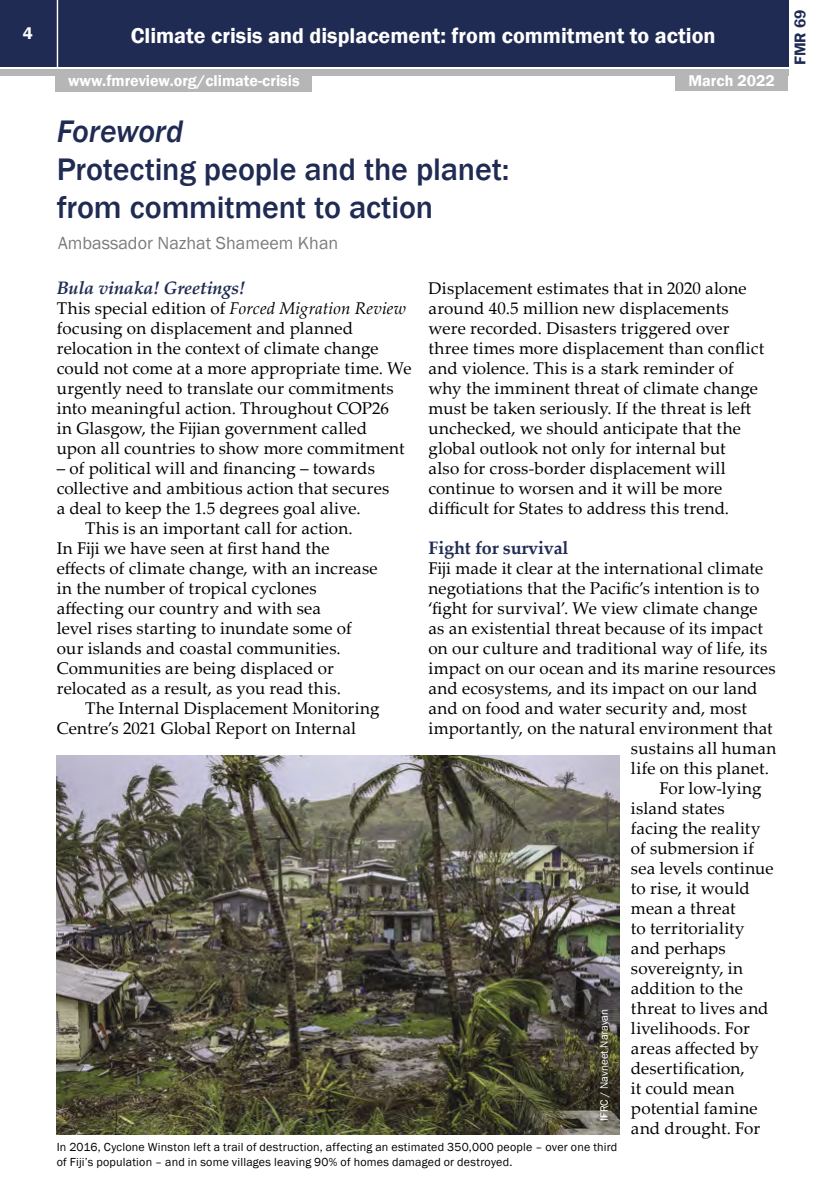
<style>
.page{position:relative;width:840px;height:1191px;background:#fff}
.page>*{position:absolute;margin:0;border:0;box-sizing:border-box;transform-origin:0 0}
.t1{font:500 32px/38px "Franklin Gothic";letter-spacing:-.005em;color:#202b53}
.t2{font:italic 500 32px "Franklin Gothic";letter-spacing:-.005em;color:#202b53}
.t3{font:600 22px "Franklin Gothic";color:#fff}
.t4{font:18px "Franklin Gothic";color:#7c7c7c}
.t5{font:italic 700 18px "Palatino Linotype";letter-spacing:-.01em;color:#202b53}
.t6{font:700 18px "Palatino Linotype";letter-spacing:-.01em;color:#202b53}
.t7{font:17px/20px "Palatino Linotype";letter-spacing:.01em;color:#000}
.t8{font:600 17px "Franklin Gothic";color:#fff}
.t9{font:600 16px "Franklin Gothic";color:#fff}
.t10{font:600 16px "Franklin Gothic";color:#202b53}
.t11{font:12px/14.4px "Franklin Gothic";letter-spacing:.02em;color:#000}
.t12{font:11px "Franklin Gothic";color:#fff}
.s1{font-style:italic}
</style>
<div class="page">
<div style="left:0;top:0;width:787px;height:66px;background:#202b53"></div>
<div style="left:0;top:69px;width:787px;height:6px;background:#b6b6b6"></div>
<hr style="left:57px;top:0;width:1px;height:67px;background:#fff">
<div style="left:675px;top:73px;width:112px;height:18px;background:#b6b6b6"></div>
<div style="left:55px;top:74px;width:257px;height:18px;background:#b6b6b6"></div>
<img style="left:57px;top:755px;width:562px;height:379px">
<p class="t8" style="left:23px;top:23px;width:11px">4</p>
<p class="t3" style="left:131px;top:22px;width:586px">Climate crisis and displacement: from commitment to action</p>
<p class="t9" style="left:68px;top:71px;width:233px">www.fmreview.org/climate-crisis</p>
<p class="t9" style="left:688px;top:71px;width:88px">March 2022</p>
<h1 class="t2" style="left:57px;top:111px;width:128px">Foreword</h1>
<h1 class="t1" style="left:57px;top:150px;width:454px">Protecting people and the planet: from commitment to action</h1>
<p class="t4" style="left:58px;top:232px;width:281px">Ambassador Nazhat Shameem Khan</p>
<p class="t5" style="left:57px;top:275px;width:190px">Bula vinaka! Greetings!</p>
<p class="t7" style="left:57px;top:297px;width:356px">This special edition of <span class="s1">Forced Migration Review </span>focusing on displacement and planned relocation in the context of climate change could not come at a more appropriate time. We urgently need to translate our commitments into meaningful action. Throughout COP26<br>in Glasgow, the Fijian government called<br>upon all countries to show more commitment</p>
<p class="t7" style="left:57px;top:457px;width:319px">– of political will and financing – towards</p>
<p class="t7" style="left:57px;top:477px;width:334px">collective and ambitious action that secures</p>
<p class="t7" style="left:57px;top:497px;width:305px">a deal to keep the 1.5 degrees goal alive.</p>
<p class="t7" style="left:85px;top:517px;width:269px">This is an important call for action.</p>
<p class="t7" style="left:57px;top:537px;width:274px">In Fiji we have seen at first hand the</p>
<p class="t7" style="left:57px;top:557px;width:322px">effects of climate change, with an increase</p>
<p class="t7" style="left:57px;top:577px;width:261px">in the number of tropical cyclones</p>
<p class="t7" style="left:57px;top:597px;width:265px">affecting our country and with sea</p>
<p class="t7" style="left:57px;top:617px;width:296px">level rises starting to inundate some of</p>
<p class="t7" style="left:57px;top:637px;width:285px">our islands and coastal communities.</p>
<p class="t7" style="left:57px;top:657px;width:278px">Communities are being displaced or</p>
<p class="t7" style="left:57px;top:677px;width:285px">relocated as a result, as you read this.</p>
<p class="t7" style="left:85px;top:697px;width:296px">The Internal Displacement Monitoring</p>
<p class="t7" style="left:57px;top:717px;width:301px">Centre’s 2021 Global Report on Internal</p>
<p class="t7" style="left:428px;top:277px;width:337px">Displacement estimates that in 2020 alone around 40.5 million new displacements were recorded. Disasters triggered over three times more displacement than conflict and violence. This is a stark reminder of why the imminent threat of climate change must be taken seriously. If the threat is left unchecked, we should anticipate that the global outlook not only for internal but<br>also for cross-border displacement will continue to worsen and it will be more difficult for States to address this trend.</p>
<p class="t6" style="left:428px;top:535px;width:141px">Fight for survival</p>
<p class="t7" style="left:428px;top:557px;width:336px">Fiji made it clear at the international climate</p>
<p class="t7" style="left:428px;top:577px;width:332px">negotiations that the Pacific’s intention is to</p>
<p class="t7" style="left:428px;top:597px;width:330px">‘fight for survival’. We view climate change</p>
<p class="t7" style="left:428px;top:617px;width:336px">as an existential threat because of its impact</p>
<p class="t7" style="left:428px;top:637px;width:340px">on our culture and traditional way of life, its</p>
<p class="t7" style="left:428px;top:657px;width:348px">impact on our ocean and its marine resources</p>
<p class="t7" style="left:428px;top:677px;width:330px">and ecosystems, and its impact on our land</p>
<p class="t7" style="left:428px;top:697px;width:320px">and on food and water security and, most</p>
<p class="t7" style="left:428px;top:717px;width:345px">importantly, on the natural environment that</p>
<p class="t7" style="left:630px;top:737px;width:147px">sustains all human</p>
<p class="t7" style="left:630px;top:757px;width:139px">life on this planet.</p>
<p class="t7" style="left:659px;top:777px;width:104px">For low-lying</p>
<p class="t7" style="left:630px;top:797px;width:95px">island states</p>
<p class="t7" style="left:630px;top:817px;width:131px">facing the reality</p>
<p class="t7" style="left:630px;top:837px;width:125px">of submersion if</p>
<p class="t7" style="left:630px;top:857px;width:144px">sea levels continue</p>
<p class="t7" style="left:630px;top:877px;width:120px">to rise, it would</p>
<p class="t7" style="left:630px;top:897px;width:106px">mean a threat</p>
<p class="t7" style="left:630px;top:917px;width:115px">to territoriality</p>
<p class="t7" style="left:630px;top:937px;width:96px">and perhaps</p>
<p class="t7" style="left:630px;top:957px;width:114px">sovereignty, in</p>
<p class="t7" style="left:630px;top:977px;width:113px">addition to the</p>
<p class="t7" style="left:630px;top:997px;width:139px">threat to lives and</p>
<p class="t7" style="left:630px;top:1017px;width:120px">livelihoods. For</p>
<p class="t7" style="left:630px;top:1037px;width:129px">areas affected by</p>
<p class="t7" style="left:630px;top:1057px;width:115px">desertification,</p>
<p class="t7" style="left:630px;top:1077px;width:105px">it could mean</p>
<p class="t7" style="left:630px;top:1097px;width:128px">potential famine</p>
<p class="t7" style="left:630px;top:1117px;width:131px">and drought. For</p>
<p class="t11" style="left:57px;top:1140px;width:562px">In 2016, Cyclone Winston left a trail of destruction, affecting an estimated 350,000 people – over one third of Fiji’s population – and in some villages leaving 90% of homes damaged or destroyed.</p>
<p class="t12" style="left:597px;top:1120px;width:113px;rotate:-90deg">IFRC / Navneet Narayan</p>
<p class="t10" style="left:789px;top:65px;width:57px;rotate:-90deg">FMR 69</p>
</div>
